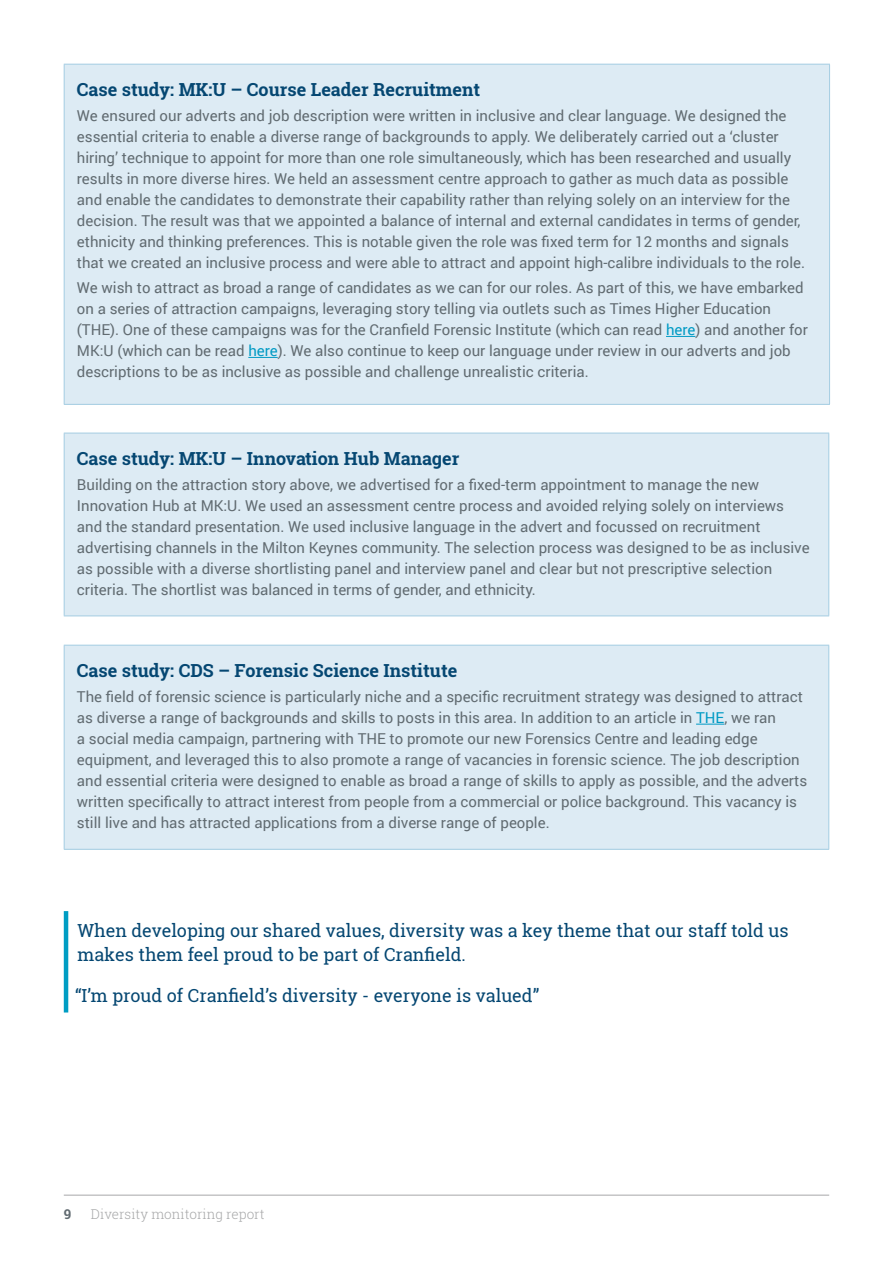
<style>
.page{position:relative;width:893px;height:1263px;background:#fff}
.page>*{position:absolute;margin:0;border:0;box-sizing:border-box;transform-origin:0 0}
.t1{font:18px/24px "Roboto Slab";color:#054772}
.t2{font:700 18px "Roboto Slab";color:#054772}
.t3{font:15px/21px "Roboto";color:#616b71}
.t4{font:300 13.5px "Roboto Slab";color:#a7a8a9}
.t5{font:700 13.5px "Roboto Slab";color:#616b71}
.s1{color:#009ac4}
</style>
<div class="page">
<hr style="left:64px;top:1195px;width:765px;height:1px;background:#a7a8a9">
<div style="left:64px;top:64px;width:766px;height:340px;background:#ddebf4"></div>
<hr style="left:64px;top:64px;width:766px;height:1px;background:#a5cde2">
<hr style="left:64px;top:65px;width:1px;height:339px;background:#a5cde2">
<hr style="left:829px;top:65px;width:1px;height:339px;background:#a5cde2">
<hr style="left:64px;top:404px;width:766px;height:1px;background:#a5cde2">
<svg style="left:666px;top:336px;width:29px;height:1px"></svg>
<hr style="left:248px;top:357px;width:30px;height:1px;background:#009ac4">
<div style="left:64px;top:433px;width:765px;height:183px;background:#ddebf4"></div>
<hr style="left:64px;top:433px;width:765px;height:1px;background:#a5cde2">
<hr style="left:64px;top:433px;width:1px;height:182px;background:#a5cde2">
<hr style="left:828px;top:433px;width:1px;height:182px;background:#a5cde2">
<hr style="left:64px;top:615px;width:765px;height:1px;background:#a5cde2">
<div style="left:64px;top:645px;width:765px;height:204px;background:#ddebf4"></div>
<hr style="left:64px;top:645px;width:765px;height:1px;background:#a5cde2">
<hr style="left:64px;top:645px;width:1px;height:204px;background:#a5cde2">
<hr style="left:828px;top:645px;width:1px;height:204px;background:#a5cde2">
<hr style="left:64px;top:849px;width:765px;height:1px;background:#a5cde2">
<svg style="left:696px;top:724px;width:28px;height:1px"></svg>
<hr style="left:64px;top:911px;width:4px;height:101px;background:#009dc3">
<p class="t2" style="left:77px;top:77px;width:405px">Case study: MK:U – Course Leader Recruitment</p>
<p class="t3" style="left:77px;top:105px;width:730px">We ensured our adverts and job description were written in inclusive and clear language. We designed the essential criteria to enable a diverse range of backgrounds to apply. We deliberately carried out a ‘cluster hiring’ technique to appoint for more than one role simultaneously, which has been researched and usually results in more diverse hires. We held an assessment centre approach to gather as much data as possible and enable the candidates to demonstrate their capability rather than relying solely on an interview for the decision. The result was that we appointed a balance of internal and external candidates in terms of gender, ethnicity and thinking preferences. This is notable given the role was fixed term for 12 months and signals that we created an inclusive process and were able to attract and appoint high-calibre individuals to the role.</p>
<p class="t3" style="left:77px;top:277px;width:732px">We wish to attract as broad a range of candidates as we can for our roles. As part of this, we have embarked on a series of attraction campaigns, leveraging story telling via outlets such as Times Higher Education (THE). One of these campaigns was for the Cranfield Forensic Institute (which can read <span class="s1">here</span>) and another for MK:U (which can be read <span class="s1">here</span>). We also continue to keep our language under review in our adverts and job descriptions to be as inclusive as possible and challenge unrealistic criteria.</p>
<p class="t2" style="left:77px;top:446px;width:384px">Case study: MK:U – Innovation Hub Manager</p>
<p class="t3" style="left:77px;top:473px;width:734px">Building on the attraction story above, we advertised for a fixed-term appointment to manage the new Innovation Hub at MK:U. We used an assessment centre process and avoided relying solely on interviews and the standard presentation. We used inclusive language in the advert and focussed on recruitment advertising channels in the Milton Keynes community. The selection process was designed to be as inclusive as possible with a diverse shortlisting panel and interview panel and clear but not prescriptive selection criteria. The shortlist was balanced in terms of gender, and ethnicity.</p>
<p class="t2" style="left:77px;top:658px;width:382px">Case study: CDS – Forensic Science Institute</p>
<p class="t3" style="left:77px;top:686px;width:732px">The field of forensic science is particularly niche and a specific recruitment strategy was designed to attract as diverse a range of backgrounds and skills to posts in this area. In addition to an article in <span class="s1">THE</span>, we ran<br>a social media campaign, partnering with THE to promote our new Forensics Centre and leading edge equipment, and leveraged this to also promote a range of vacancies in forensic science. The job description and essential criteria were designed to enable as broad a range of skills to apply as possible, and the adverts written specifically to attract interest from people from a commercial or police background. This vacancy is still live and has attracted applications from a diverse range of people.</p>
<p class="t1" style="left:77px;top:918px;width:713px">When developing our shared values, diversity was a key theme that our staff told us makes them feel proud to be part of Cranfield.</p>
<p class="t1" style="left:75px;top:983px;width:466px">“I’m proud of Cranfield’s diversity - everyone is valued”</p>
<p class="t5" style="left:64px;top:1204px;width:9px">9</p>
<p class="t4" style="left:91px;top:1204px;width:175px">Diversity monitoring report</p>
</div>
